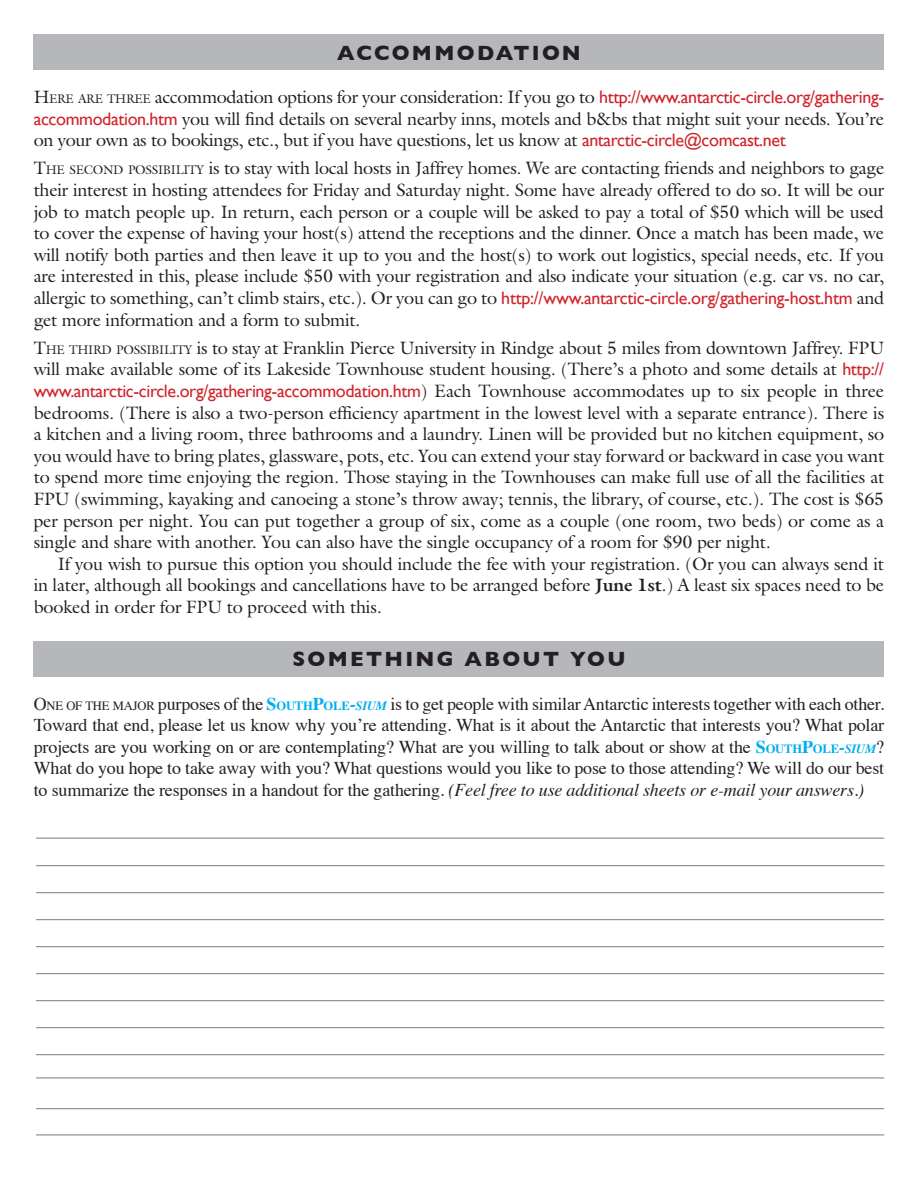
<style>
.page{position:relative;width:918px;height:1188px;background:#fff}
.page>*{position:absolute;margin:0;border:0;box-sizing:border-box;transform-origin:0 0}
.t1{font:700 21px "Gill Sans";letter-spacing:.11em;color:#231f20}
.t2{font:18px/21.6px "Galliard";letter-spacing:-.01em;color:#231f20;text-align:justify}
.t3{font:18px/21.6px "Times";letter-spacing:-.01em;color:#231f20;text-align:justify}
.t4{font:18px "Gill Sans";letter-spacing:-.02em;color:#d1232a}
.s1{font-style:inherit}
.s2{font-size:12.6px}
.s3{font-family:"Gill Sans";color:#d1232a}
.s4{font-family:"Galliard";color:#231f20}
.s5{font-weight:700}
.s6{font-weight:700;color:#00aeef}
.s7{font-weight:700;font-size:12.6px;color:#00aeef}
.s8{font-weight:700;font-style:italic;color:#00aeef}
.s9{font-weight:700;font-style:italic;font-size:12.6px;color:#00aeef}
.s10{font-style:italic}
</style>
<div class="page">
<div style="left:34px;top:34px;width:850px;height:36px;background:#b6b7bb"></div>
<div style="left:34px;top:641px;width:850px;height:36px;background:#b6b7bb"></div>
<hr style="left:36px;top:838px;width:848px;height:1px;background:#231f20">
<hr style="left:36px;top:865px;width:848px;height:1px;background:#231f20">
<hr style="left:36px;top:892px;width:848px;height:1px;background:#231f20">
<hr style="left:36px;top:919px;width:848px;height:1px;background:#231f20">
<hr style="left:36px;top:946px;width:848px;height:1px;background:#231f20">
<hr style="left:36px;top:973px;width:848px;height:1px;background:#231f20">
<hr style="left:36px;top:1000px;width:848px;height:1px;background:#231f20">
<hr style="left:36px;top:1027px;width:848px;height:1px;background:#231f20">
<hr style="left:36px;top:1054px;width:848px;height:1px;background:#231f20">
<hr style="left:36px;top:1078px;width:848px;height:1px;background:#231f20">
<hr style="left:36px;top:1108px;width:848px;height:1px;background:#231f20">
<hr style="left:36px;top:1135px;width:848px;height:1px;background:#231f20">
<p class="t1" style="left:337px;top:41px;width:245px">ACCOMMODATION</p>
<p class="t2" style="left:34px;top:86px;width:852px"><span class="s1">H</span><span class="s2">ERE ARE THREE</span> accommodation options for your consideration: If you go to <span class="s3">http://www.antarctic-circle.org/gathering&shy;accommodation.htm</span> you will find details on several nearby inns, motels and b&amp;bs that might suit your needs. You’re on your own as to bookings, etc., but if you have questions, let us know at <span class="s3">antarctic-circle@comcast.net</span></p>
<p class="t2" style="left:34px;top:157px;width:852px"><span class="s1">T</span><span class="s2">HE SECOND POSSIBILITY</span> is to stay with local hosts in Jaffrey homes. We are contacting friends and neighbors to gage their interest in hosting attendees for Friday and Saturday night. Some have already offered to do so. It will be our job to match people up. In return, each person or a couple will be asked to pay a total of $50 which will be used to cover the expense of having your host(s) attend the receptions and the dinner. Once a match has been made, we will notify both parties and then leave it up to you and the host(s) to work out logistics, special needs, etc. If you are interested in this, please include $50 with your registration and also indicate your situation (e.g. car vs. no car, allergic to something, can’t climb stairs, etc.). Or you can go to <span class="s3">http://www.antarctic-circle.org/gathering-host.htm</span> and get more information and a form to submit.</p>
<p class="t2" style="left:34px;top:337px;width:852px"><span class="s1">T</span><span class="s2">HE THIRD POSSIBILITY</span> is to stay at Franklin Pierce University in Rindge about 5 miles from downtown Jaffrey. FPU will make available some of its Lakeside Townhouse student housing. (There’s a photo and some details at <span class="s3">http://</span></p>
<p class="t4" style="left:34px;top:380px;width:852px">www.antarctic-circle.org/gathering-accommodation.htm<span class="s4">) Each Townhouse accommodates up to six people in three</span></p>
<p class="t2" style="left:34px;top:401px;width:852px">bedrooms. (There is also a two-person efficiency apartment in the lowest level with a separate entrance). There is a kitchen and a living room, three bathrooms and a laundry. Linen will be provided but no kitchen equipment, so you would have to bring plates, glassware, pots, etc. You can extend your stay forward or backward in case you want to spend more time enjoying the region. Those staying in the Townhouses can make full use of all the facilities at FPU (swimming, kayaking and canoeing a stone’s throw away; tennis, the library, of course, etc.). The cost is $65 per person per night. You can put together a group of six, come as a couple (one room, two beds) or come as a single and share with another. You can also have the single occupancy of a room for $90 per night.</p>
<p class="t2" style="left:34px;top:553px;width:852px;text-indent:24px">If you wish to pursue this option you should include the fee with your registration. (Or you can always send it in later, although all bookings and cancellations have to be arranged before <span class="s5">June 1st</span>.) A least six spaces need to be booked in order for FPU to proceed with this.</p>
<p class="t1" style="left:292px;top:647px;width:335px">SOMETHING ABOUT YOU</p>
<p class="t3" style="left:34px;top:691px;width:852px"><span class="s1">O</span><span class="s2">NE OF THE MAJOR</span> purposes of the <span class="s6">S</span><span class="s7">OUTH</span><span class="s6">P</span><span class="s7">OLE</span><span class="s8">-</span><span class="s9">SIUM</span> is to get people with similar Antarctic interests together with each other.<br>Toward that end, please let us know why you’re attending. What is it about the Antarctic that interests you? What polar projects are you working on or are contemplating? What are you willing to talk about or show at the <span class="s6">S</span><span class="s7">OUTH</span><span class="s6">P</span><span class="s7">OLE</span><span class="s8">-</span><span class="s9">SIUM</span>?<br>What do you hope to take away with you? What questions would you like to pose to those attending? We will do our best to summarize the responses in a handout for the gathering. <span class="s10">(Feel free to use additional sheets or e-mail your answers.)</span></p>
</div>
